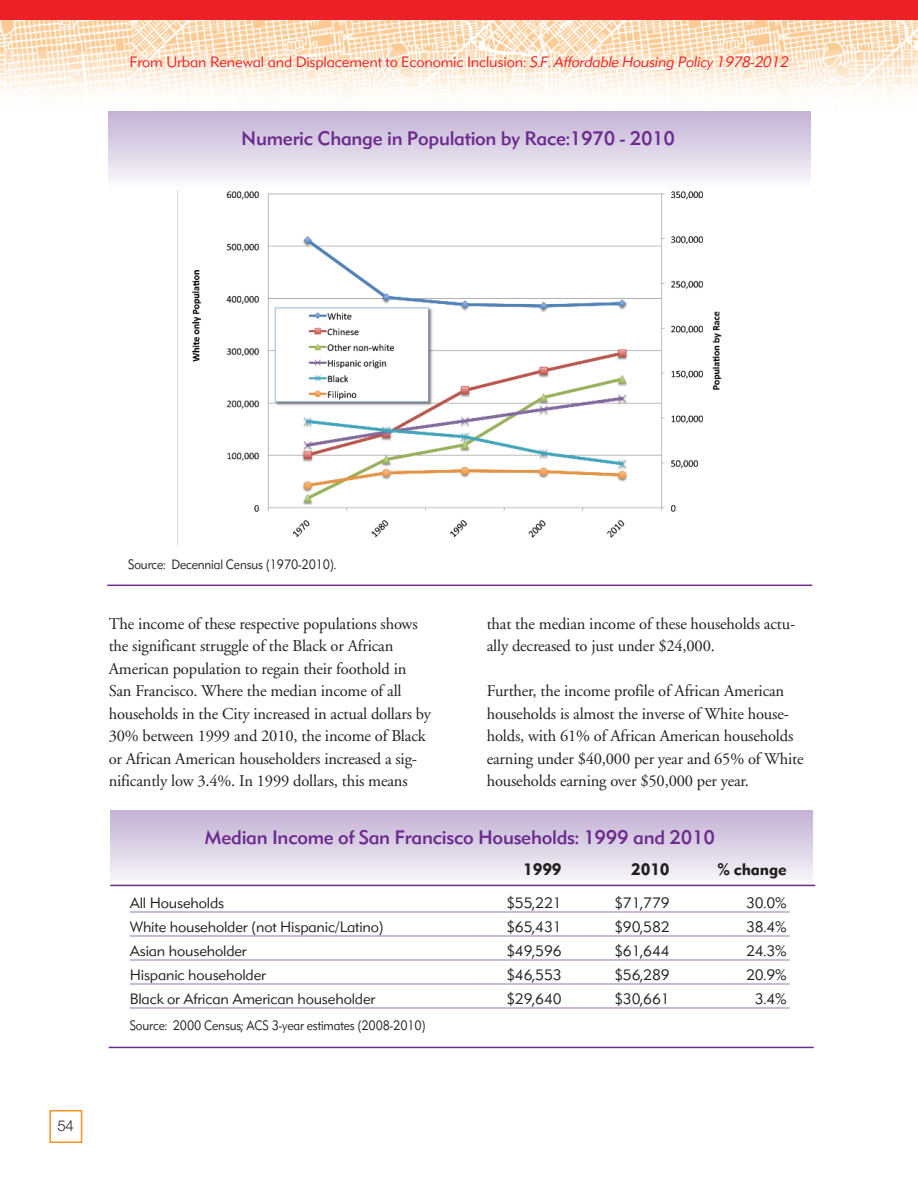
<style>
.page{position:relative;width:918px;height:1188px;background:#fff}
.page>*{position:absolute;margin:0;border:0;box-sizing:border-box;transform-origin:0 0}
.t1{font:500 19.5px "Metro Sans";letter-spacing:-.015em;color:#6c2c8e}
.t2{font:16.5px/22.5px "Adobe Garamond";letter-spacing:-.01em;color:#231f20}
.t3{font:700 16.5px "Metro Sans";letter-spacing:-.01em;color:#231f20}
.t4{font:300 15px "Metro Sans";letter-spacing:-.01em;color:#231f20}
.t5{font:300 15px "Metro Sans";letter-spacing:-.01em;color:#ee2027}
.t6{font:300 15px "Helvetica Neue";color:#231f20}
.t7{font:300 13.5px "Metro Sans";letter-spacing:-.01em;color:#231f20;scale:.9 1}
.s1{font-style:italic}
</style>
<div class="page">
<img style="left:0;top:20px;width:918px;height:93px">
<div style="left:0;top:0;width:918px;height:20px;background:#ee2027"></div>
<div style="left:49px;top:1110px;width:33px;height:33px;border:2px solid #f79320"></div>
<div style="left:109px;top:111px;width:702px;height:77px;background:linear-gradient(to bottom,#c3b1d3,#fbfafd)"></div>
<hr style="left:107px;top:585px;width:705px;height:1px;background:#6c2c8e">
<div style="left:110px;top:810px;width:702px;height:77px;background:linear-gradient(to bottom,#c5b4d5,#f6f3f9)"></div>
<hr style="left:109px;top:1047px;width:705px;height:1px;background:#6c2c8e">
<hr style="left:110px;top:885px;width:705px;height:1px;background:#6c2c8e">
<hr style="left:130px;top:912px;width:660px;height:1px;background:#9874b1">
<hr style="left:130px;top:936px;width:660px;height:1px;background:#9874b1">
<hr style="left:130px;top:960px;width:660px;height:1px;background:#9874b1">
<hr style="left:130px;top:984px;width:660px;height:1px;background:#9874b1">
<hr style="left:130px;top:1008px;width:660px;height:1px;background:#9874b1">
<img style="left:192px;top:191px;width:530px;height:347px">
<p class="t5" style="left:130px;top:56px;width:660px">From Urban Renewal and Displacement to Economic Inclusion: <span class="s1">S.F. Affordable Housing Policy 1978-2012</span></p>
<p class="t1" style="left:241px;top:131px;width:435px">Numeric Change in Population by Race:1970 - 2010</p>
<p class="t7" style="left:128px;top:560px;width:233px">Source: Decennial Census (1970-2010).</p>
<p class="t2" style="left:109px;top:614px;width:324px">The income of these respective populations shows the significant struggle of the Black or African American population to regain their foothold in San Francisco. Where the median income of all households in the City increased in actual dollars by 30% between 1999 and 2010, the income of Black or African American householders increased a sig&shy;nificantly low 3.4%. In 1999 dollars, this means</p>
<p class="t2" style="left:487px;top:614px;width:310px">that the median income of these households actu&shy;ally decreased to just under $24,000.</p>
<p class="t2" style="left:487px;top:681px;width:318px">Further, the income profile of African American households is almost the inverse of White house&shy;holds, with 61% of African American households earning under $40,000 per year and 65% of White households earning over $50,000 per year.</p>
<p class="t1" style="left:205px;top:830px;width:512px">Median Income of San Francisco Households: 1999 and 2010</p>
<p class="t3" style="left:523px;top:864px;width:40px">1999</p>
<p class="t3" style="left:631px;top:864px;width:40px">2010</p>
<p class="t3" style="left:717px;top:864px;width:71px">% change</p>
<p class="t4" style="left:130px;top:898px;width:96px">All Households</p>
<p class="t4" style="left:506px;top:898px;width:57px">$55,221</p>
<p class="t4" style="left:614px;top:898px;width:57px">$71,779</p>
<p class="t4" style="left:746px;top:898px;width:42px">30.0%</p>
<p class="t4" style="left:130px;top:922px;width:256px">White householder (not Hispanic/Latino)</p>
<p class="t4" style="left:506px;top:922px;width:57px">$65,431</p>
<p class="t4" style="left:614px;top:922px;width:57px">$90,582</p>
<p class="t4" style="left:746px;top:922px;width:42px">38.4%</p>
<p class="t4" style="left:130px;top:946px;width:119px">Asian householder</p>
<p class="t4" style="left:506px;top:946px;width:57px">$49,596</p>
<p class="t4" style="left:614px;top:946px;width:57px">$61,644</p>
<p class="t4" style="left:746px;top:946px;width:42px">24.3%</p>
<p class="t4" style="left:130px;top:970px;width:138px">Hispanic householder</p>
<p class="t4" style="left:506px;top:970px;width:57px">$46,553</p>
<p class="t4" style="left:614px;top:970px;width:57px">$56,289</p>
<p class="t4" style="left:746px;top:970px;width:42px">20.9%</p>
<p class="t4" style="left:130px;top:994px;width:247px">Black or African American householder</p>
<p class="t4" style="left:506px;top:994px;width:57px">$29,640</p>
<p class="t4" style="left:614px;top:994px;width:57px">$30,661</p>
<p class="t4" style="left:755px;top:994px;width:33px">3.4%</p>
<p class="t7" style="left:130px;top:1020px;width:330px">Source: 2000 Census; ACS 3-year estimates (2008-2010)</p>
<p class="t6" style="left:57px;top:1120px;width:18px">54</p>
</div>
